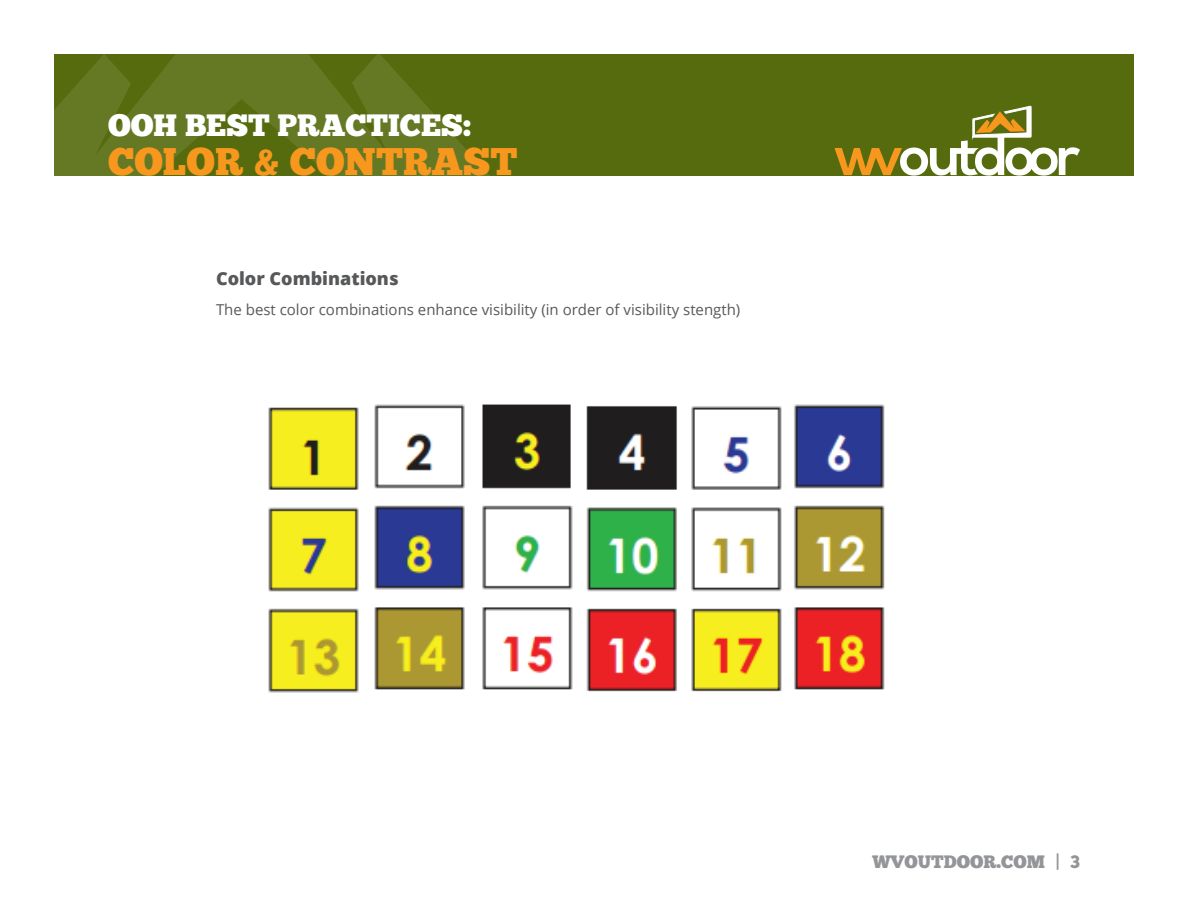
<style>
.page{position:relative;width:1188px;height:918px;background:#fff}
.page>*{position:absolute;margin:0;border:0;box-sizing:border-box;transform-origin:0 0}
.t1{font:38.55px "Chunk Five";color:#f7971d}
.t2{font:30.9px "Chunk Five";color:#fff}
.t3{font:800 18px "Open Sans";color:#57585a}
.t4{font:18px "Chunk Five";color:#939598}
.t5{font:15px "Open Sans";color:#57585a}
</style>
<div class="page">
<div style="left:54px;top:54px;width:1080px;height:122px;background:#556b0e"></div>
<svg style="left:834px;top:105px;width:246px;height:71px"></svg>
<svg style="left:54px;top:54px;width:436px;height:122px;fill:#657925"></svg>
<img style="left:268px;top:404px;width:617px;height:289px">
<h2 class="t2" style="left:108px;top:107px;width:365px">OOH BEST PRACTICES:</h2>
<h1 class="t1" style="left:108px;top:138px;width:411px">COLOR &amp; CONTRAST</h1>
<p class="t3" style="left:216px;top:265px;width:184px">Color Combinations</p>
<p class="t5" style="left:216px;top:299px;width:526px">The best color combinations enhance visibility (in order of visibility stength)</p>
<p class="t4" style="left:872px;top:851px;width:209px">WVOUTDOOR.COM | 3</p>
</div>
